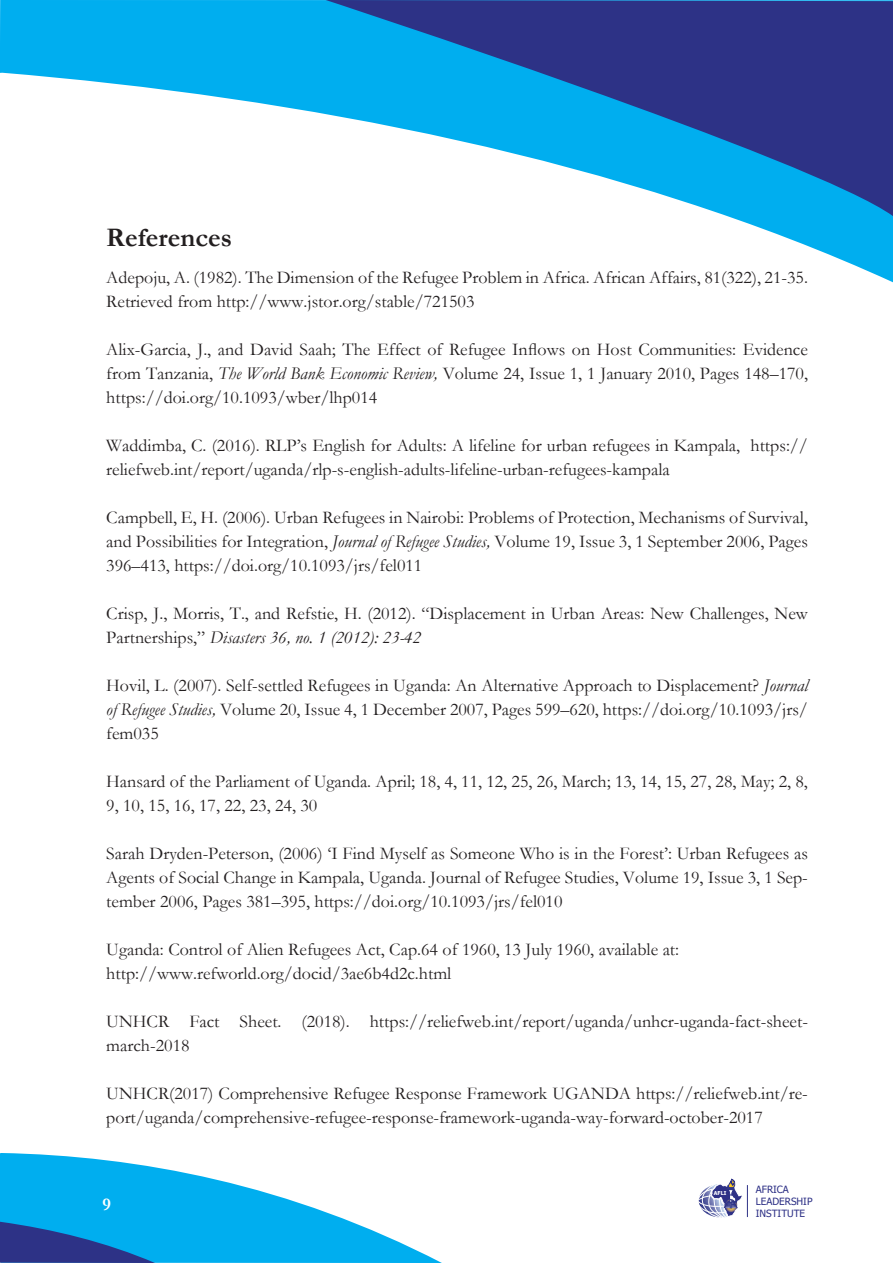
<style>
.page{position:relative;width:893px;height:1263px;background:#fff}
.page>*{position:absolute;margin:0;border:0;box-sizing:border-box;transform-origin:0 0}
.t1{font:700 27px "Garamond";color:#231f20}
.t2{font:18px/24px "Garamond";color:#231f20}
.t3{font:700 18px "Garamond";color:#fff}
.t4{font:10.05px/12px "Tahoma";color:#2e3186}
.t5{font:700 5.4px "Tahoma";color:#fff}
.s1{font-style:italic}
</style>
<div class="page">
<svg style="left:2px;top:0;width:891px;height:282px"></svg>
<svg style="left:326px;top:0;width:567px;height:216px"></svg>
<svg style="left:0;top:0;width:2px;height:73px"></svg>
<svg style="left:0;top:1153px;width:442px;height:110px;fill:#00aeef"></svg>
<svg style="left:0;top:1222px;width:155px;height:41px;background:#1a65b1"></svg>
<svg style="left:698px;top:1179px;width:44px;height:39px"></svg>
<hr style="left:747px;top:1185px;width:1px;height:32px;background:#2e3186">
<h1 class="t1" style="left:106px;top:219px;width:127px">References</h1>
<p class="t2" style="left:106px;top:265px;width:703px">Adepoju, A. (1982). The Dimension of the Refugee Problem in Africa. African Affairs, 81(322), 21-35.<br>Retrieved from http://www.jstor.org/stable/721503</p>
<p class="t2" style="left:106px;top:337px;width:703px;text-align:justify">Alix-Garcia, J., and David Saah; The Effect of Refugee Inflows on Host Communities: Evidence from Tanzania, <span class="s1">The World Bank Economic Review,</span> Volume 24, Issue 1, 1 January 2010, Pages 148–170, https://doi.org/10.1093/wber/lhp014</p>
<p class="t2" style="left:106px;top:433px;width:703px">Waddimba, C. (2016). RLP’s English for Adults: A lifeline for urban refugees in Kampala, https:// reliefweb.int/report/uganda/rlp-s-english-adults-lifeline-urban-refugees-kampala</p>
<p class="t2" style="left:106px;top:505px;width:703px;text-align:justify">Campbell, E, H. (2006). Urban Refugees in Nairobi: Problems of Protection, Mechanisms of Survival, and Possibilities for Integration, <span class="s1">Journal of Refugee Studies,</span> Volume 19, Issue 3, 1 September 2006, Pages 396–413, https://doi.org/10.1093/jrs/fel011</p>
<p class="t2" style="left:106px;top:601px;width:703px">Crisp, J., Morris, T., and Refstie, H. (2012). “Displacement in Urban Areas: New Challenges, New<br>Partnerships,” <span class="s1">Disasters 36, no. 1 (2012): 23-42</span></p>
<p class="t2" style="left:106px;top:673px;width:703px;text-align:justify">Hovil, L. (2007). Self-settled Refugees in Uganda: An Alternative Approach to Displacement? <span class="s1">Journal of Refugee Studies,</span> Volume 20, Issue 4, 1 December 2007, Pages 599–620, https://doi.org/10.1093/jrs/ fem035</p>
<p class="t2" style="left:106px;top:769px;width:703px">Hansard of the Parliament of Uganda. April; 18, 4, 11, 12, 25, 26, March; 13, 14, 15, 27, 28, May; 2, 8,<br>9, 10, 15, 16, 17, 22, 23, 24, 30</p>
<p class="t2" style="left:106px;top:841px;width:703px;text-align:justify">Sarah Dryden-Peterson, (2006) ‘I Find Myself as Someone Who is in the Forest’: Urban Refugees as Agents of Social Change in Kampala, Uganda. Journal of Refugee Studies, Volume 19, Issue 3, 1 Sep&shy;tember 2006, Pages 381–395, https://doi.org/10.1093/jrs/fel010</p>
<p class="t2" style="left:106px;top:937px;width:574px">Uganda: Control of Alien Refugees Act, Cap.64 of 1960, 13 July 1960, available at: http://www.refworld.org/docid/3ae6b4d2c.html</p>
<p class="t2" style="left:106px;top:1009px;width:703px">UNHCR Fact Sheet. (2018). https://reliefweb.int/report/uganda/unhcr-uganda-fact-sheet&shy;march-2018</p>
<p class="t2" style="left:106px;top:1081px;width:703px">UNHCR(2017) Comprehensive Refugee Response Framework UGANDA https://reliefweb.int/re&shy;port/uganda/comprehensive-refugee-response-framework-uganda-way-forward-october-2017</p>
<p class="t3" style="left:103px;top:1192px;width:10px">9</p>
<p class="t5" style="left:714px;top:1190px;width:14px">AFLI</p>
<p class="t4" style="left:756px;top:1184px;width:58px">AFRICA<br>LEADERSHIP<br>INSTITUTE</p>
</div>
